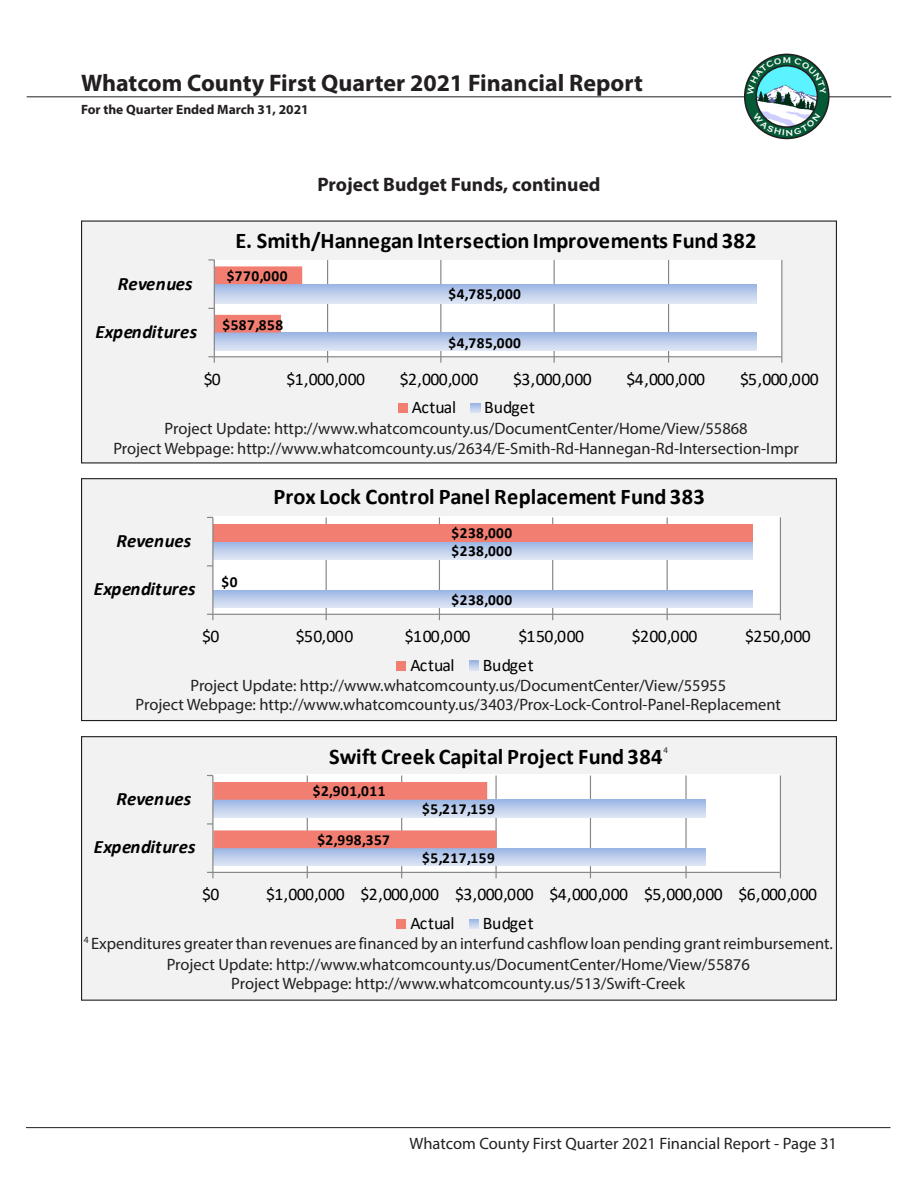
<style>
.page{position:relative;width:918px;height:1188px;background:#fff}
.page>*{position:absolute;margin:0;border:0;box-sizing:border-box;transform-origin:0 0}
.t1{font:700 24px "Myriad Pro";color:#231f20}
.t2{font:700 22.5px "Calibri";color:#000}
.Qtrly_Section_Contin{font:700 19.5px "Myriad Pro";color:#231f20}
.t3{font:italic 700 18.9px "Calibri";letter-spacing:.01em;color:#000}
.t4{font:17.7px "Calibri";letter-spacing:-.04em;color:#000}
.Proj_Budget_Link_Tex{font:16.5px "Myriad Pro";color:#231f20}
.Proj_Budget_Notes{font:16.5px "Myriad Pro";color:#231f20}
.t5{font:700 15.3px "Calibri";letter-spacing:.03em;color:#000}
.t6{font:700 13.5px "Myriad Pro";color:#231f20}
.Qtrly_End_Page_Notes{font:8.7px "Myriad Pro";color:#231f20}
</style>
<div class="page">
<hr style="left:27px;top:96px;width:864px;height:1px;background:#231f20">
<hr style="left:26px;top:1127px;width:865px;height:1px;background:#231f20">
<svg style="left:745px;top:54px;width:84px;height:84px"></svg>
<div style="left:744px;top:54px;width:86px;height:85px;border:2px solid #231f20;border-radius:50%"></div>
<img style="left:756px;top:66px;width:61px;height:61px;border-radius:31px">
<div style="left:82px;top:221px;width:754px;height:242px;background:#f2f2f2"></div>
<div style="left:215px;top:261px;width:566px;height:96px;background:#fff"></div>
<hr style="left:327px;top:260px;width:1px;height:97px;background:#868686">
<hr style="left:440px;top:260px;width:1px;height:97px;background:#868686">
<hr style="left:554px;top:260px;width:1px;height:97px;background:#868686">
<hr style="left:668px;top:260px;width:1px;height:97px;background:#868686">
<hr style="left:781px;top:260px;width:1px;height:97px;background:#868686">
<svg style="left:215px;top:333px;width:541px;height:17px;background:#bdceec"></svg>
<svg style="left:302px;top:284px;width:454px;height:19px;background:#bdcdec"></svg>
<hr style="left:214px;top:356px;width:568px;height:1px;background:#868686">
<hr style="left:214px;top:260px;width:1px;height:97px;background:#868686">
<svg style="left:208px;top:356px;width:7px;height:7px"></svg>
<svg style="left:208px;top:259px;width:94px;height:74px"></svg>
<div style="left:398px;top:403px;width:9px;height:10px;background:#f27e72"></div>
<svg style="left:471px;top:403px;width:9px;height:10px"></svg>
<div style="left:82px;top:479px;width:754px;height:242px;background:#f2f2f2"></div>
<div style="left:81px;top:478px;width:756px;height:243px;border:1px solid #231f20"></div>
<div style="left:213px;top:517px;width:567px;height:98px;background:#fff"></div>
<hr style="left:326px;top:517px;width:1px;height:97px;background:#868686">
<hr style="left:439px;top:517px;width:1px;height:97px;background:#868686">
<hr style="left:552px;top:517px;width:1px;height:97px;background:#868686">
<hr style="left:667px;top:517px;width:1px;height:97px;background:#868686">
<hr style="left:780px;top:517px;width:1px;height:97px;background:#868686">
<svg style="left:213px;top:590px;width:540px;height:18px;background:#bdceec"></svg>
<svg style="left:213px;top:542px;width:540px;height:17px;background:#bdceeb"></svg>
<div style="left:213px;top:524px;width:540px;height:18px;background:#f27e72"></div>
<hr style="left:213px;top:614px;width:567px;height:1px;background:#868686">
<hr style="left:212px;top:517px;width:1px;height:97px;background:#868686">
<div style="left:396px;top:661px;width:10px;height:9px;background:#f27e72"></div>
<svg style="left:470px;top:661px;width:9px;height:9px"></svg>
<div style="left:82px;top:737px;width:754px;height:263px;background:#f2f2f2"></div>
<div style="left:81px;top:736px;width:756px;height:265px;border:1px solid #231f20"></div>
<div style="left:213px;top:775px;width:567px;height:98px;background:#fff"></div>
<hr style="left:307px;top:776px;width:1px;height:96px;background:#868686">
<hr style="left:401px;top:776px;width:1px;height:96px;background:#868686">
<hr style="left:495px;top:776px;width:2px;height:96px;background:#868686">
<hr style="left:590px;top:776px;width:1px;height:96px;background:#868686">
<hr style="left:685px;top:776px;width:2px;height:96px;background:#868686">
<hr style="left:780px;top:776px;width:1px;height:96px;background:#868686">
<svg style="left:213px;top:848px;width:493px;height:18px;background:#bdcdeb"></svg>
<svg style="left:497px;top:800px;width:209px;height:17px;background:#bdcdec"></svg>
<hr style="left:213px;top:872px;width:567px;height:1px;background:#868686">
<hr style="left:212px;top:776px;width:1px;height:96px;background:#868686">
<svg style="left:207px;top:782px;width:290px;height:66px"></svg>
<div style="left:396px;top:919px;width:10px;height:9px;background:#f27e72"></div>
<svg style="left:470px;top:919px;width:9px;height:9px"></svg>
<svg style="left:747px;top:57px;width:79px;height:38px"></svg>
<svg style="left:753px;top:113px;width:67px;height:23px"></svg>
<h1 class="t1" style="left:81px;top:67px;width:563px">Whatcom County First Quarter 2021 Financial Report</h1>
<p class="t6" style="left:81px;top:100px;width:229px">For the Quarter Ended March 31, 2021</p>
<p class="Qtrly_Section_Contin" style="left:317px;top:171px;width:285px">Project Budget Funds, continued</p>
<p class="t3" style="left:118px;top:270px;width:76px">Revenues</p>
<p class="t3" style="left:95px;top:318px;width:103px">Expenditures</p>
<p class="t2" style="left:236px;top:225px;width:523px">E. Smith/Hannegan Intersection Improvements Fund 382</p>
<p class="t5" style="left:227px;top:266px;width:62px">$770,000</p>
<p class="t5" style="left:222px;top:314px;width:62px">$587,858</p>
<p class="t5" style="left:448px;top:283px;width:74px">$4,785,000</p>
<p class="t5" style="left:448px;top:332px;width:74px">$4,785,000</p>
<p class="t4" style="left:204px;top:366px;width:19px">$0</p>
<p class="t4" style="left:286px;top:366px;width:80px">$1,000,000</p>
<p class="t4" style="left:400px;top:366px;width:80px">$2,000,000</p>
<p class="t4" style="left:513px;top:366px;width:80px">$3,000,000</p>
<p class="t4" style="left:627px;top:366px;width:80px">$4,000,000</p>
<p class="t4" style="left:740px;top:366px;width:80px">$5,000,000</p>
<p class="t4" style="left:412px;top:395px;width:46px">Actual</p>
<p class="t4" style="left:484px;top:395px;width:52px">Budget</p>
<p class="Proj_Budget_Link_Tex" style="left:165px;top:419px;width:585px">Project Update: http://www.whatcomcounty.us/DocumentCenter/Home/View/55868</p>
<p class="Proj_Budget_Link_Tex" style="left:113px;top:438px;width:687px">Project Webpage: http://www.whatcomcounty.us/2634/E-Smith-Rd-Hannegan-Rd-Intersection-Impr</p>
<p class="t3" style="left:117px;top:527px;width:76px">Revenues</p>
<p class="t3" style="left:94px;top:576px;width:103px">Expenditures</p>
<p class="t5" style="left:221px;top:571px;width:18px">$0</p>
<p class="t2" style="left:274px;top:481px;width:433px">Prox Lock Control Panel Replacement Fund 383</p>
<p class="t5" style="left:451px;top:522px;width:62px">$238,000</p>
<p class="t5" style="left:451px;top:540px;width:62px">$238,000</p>
<p class="t5" style="left:451px;top:589px;width:62px">$238,000</p>
<p class="t4" style="left:202px;top:624px;width:19px">$0</p>
<p class="t4" style="left:296px;top:624px;width:59px">$50,000</p>
<p class="t4" style="left:405px;top:624px;width:67px">$100,000</p>
<p class="t4" style="left:518px;top:624px;width:67px">$150,000</p>
<p class="t4" style="left:632px;top:624px;width:67px">$200,000</p>
<p class="t4" style="left:745px;top:624px;width:67px">$250,000</p>
<p class="t4" style="left:411px;top:652px;width:46px">Actual</p>
<p class="t4" style="left:483px;top:652px;width:52px">Budget</p>
<p class="Proj_Budget_Link_Tex" style="left:191px;top:675px;width:537px">Project Update: http://www.whatcomcounty.us/DocumentCenter/View/55955</p>
<p class="Proj_Budget_Link_Tex" style="left:136px;top:695px;width:647px">Project Webpage: http://www.whatcomcounty.us/3403/Prox-Lock-Control-Panel-Replacement</p>
<p class="t3" style="left:117px;top:785px;width:76px">Revenues</p>
<p class="t3" style="left:94px;top:834px;width:103px">Expenditures</p>
<p class="Qtrly_End_Page_Notes" style="left:664px;top:745px;width:6px">4</p>
<p class="t2" style="left:329px;top:741px;width:335px">Swift Creek Capital Project Fund 384</p>
<p class="t5" style="left:313px;top:780px;width:74px">$2,901,011</p>
<p class="t5" style="left:317px;top:829px;width:74px">$2,998,357</p>
<p class="t5" style="left:422px;top:798px;width:74px">$5,217,159</p>
<p class="t5" style="left:422px;top:847px;width:74px">$5,217,159</p>
<p class="t4" style="left:202px;top:882px;width:19px">$0</p>
<p class="t4" style="left:266px;top:882px;width:553px">$1,000,000 $2,000,000 $3,000,000 $4,000,000 $5,000,000 $6,000,000</p>
<p class="t4" style="left:411px;top:911px;width:46px">Actual</p>
<p class="t4" style="left:483px;top:911px;width:52px">Budget</p>
<p class="Proj_Budget_Link_Tex" style="left:167px;top:954px;width:585px">Project Update: http://www.whatcomcounty.us/DocumentCenter/Home/View/55876</p>
<p class="Proj_Budget_Link_Tex" style="left:231px;top:974px;width:455px">Project Webpage: http://www.whatcomcounty.us/513/Swift-Creek</p>
<p class="Proj_Budget_Notes" style="left:84px;top:933px;width:751px"><sup>4</sup> Expenditures greater than revenues are financed by an interfund cashflow loan pending grant reimbursement.</p>
<p class="Proj_Budget_Notes" style="left:410px;top:1134px;width:429px">Whatcom County First Quarter 2021 Financial Report - Page 31</p>
</div>
